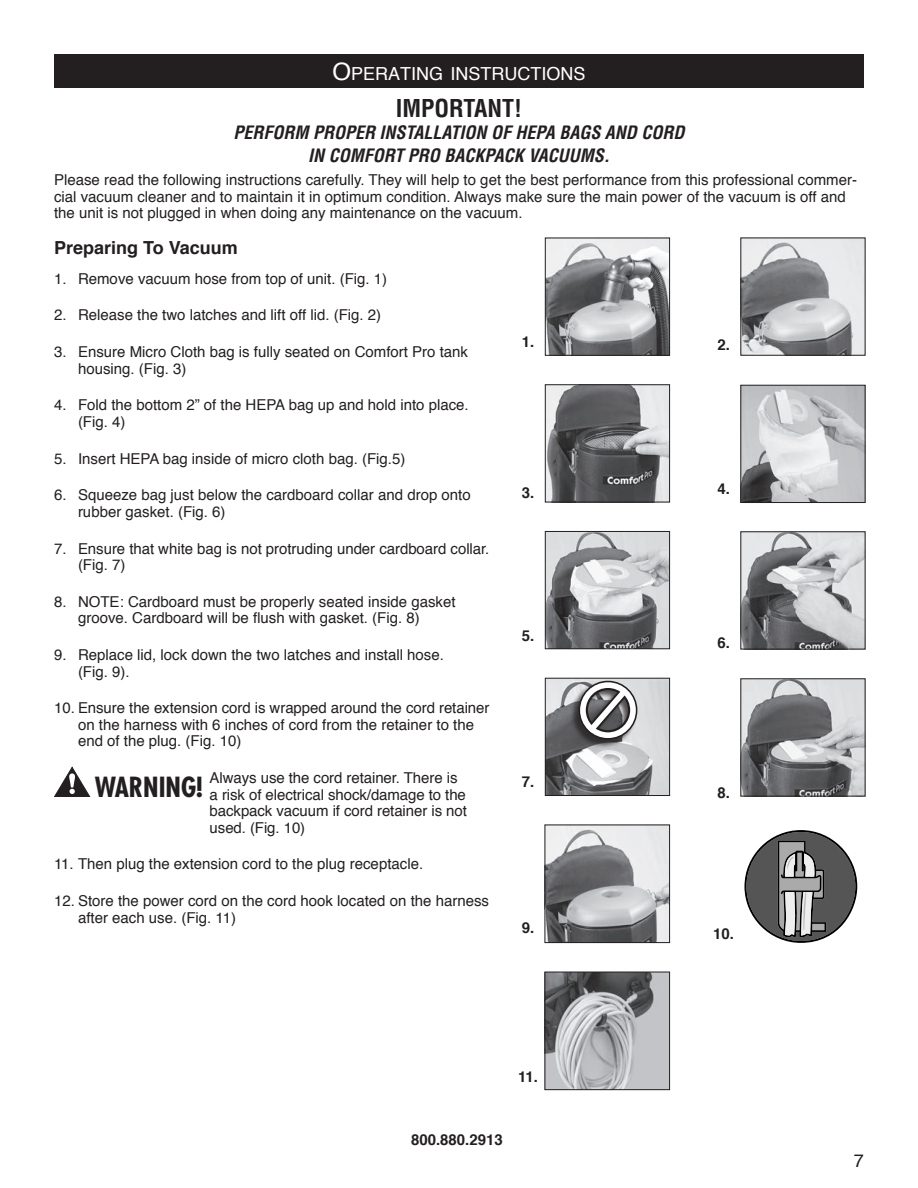
<style>
.page{position:relative;width:918px;height:1188px;background:#fff}
.page>*{position:absolute;margin:0;border:0;box-sizing:border-box;transform-origin:0 0}
.t1{font:700 condensed 27px "Futura";color:#231f20}
.t2{font:700 condensed 24px "Helvetica";color:#231f20}
.t3{font:italic 700 condensed 18px/22.5px "Helvetica";color:#231f20;text-align:center}
.t4{font:18px "Helvetica";color:#fff}
.t5{font:700 18px "Helvetica";color:#231f20}
.t6{font:18px "Helvetica";color:#231f20}
.t7{font:15px/16.5px "Helvetica";color:#231f20}
.t8{font:700 15px "Helvetica";color:#231f20}
.s1{font-size:24px}
</style>
<div class="page">
<div style="left:54px;top:54px;width:810px;height:34px;background:#231f20"></div>
<svg style="left:54px;top:767px;width:36px;height:30px"></svg>
<img style="left:547px;top:240px;width:121px;height:114px">
<div style="left:545px;top:238px;width:125px;height:118px;border:1px solid #231f20"></div>
<img style="left:742px;top:240px;width:121px;height:114px">
<div style="left:740px;top:238px;width:125px;height:118px;border:1px solid #231f20"></div>
<img style="left:547px;top:386px;width:121px;height:114px">
<div style="left:545px;top:384px;width:125px;height:118px;border:1px solid #231f20"></div>
<img style="left:547px;top:533px;width:121px;height:114px">
<div style="left:545px;top:531px;width:125px;height:118px;border:1px solid #231f20"></div>
<img style="left:547px;top:680px;width:121px;height:114px">
<div style="left:545px;top:678px;width:125px;height:118px;border:1px solid #231f20"></div>
<img style="left:742px;top:533px;width:121px;height:114px">
<div style="left:740px;top:531px;width:125px;height:118px;border:1px solid #231f20"></div>
<img style="left:742px;top:680px;width:121px;height:114px">
<div style="left:740px;top:678px;width:125px;height:118px;border:1px solid #231f20"></div>
<img style="left:742px;top:387px;width:121px;height:114px">
<div style="left:740px;top:385px;width:125px;height:118px;border:1px solid #231f20"></div>
<svg style="left:744px;top:830px;width:113px;height:113px"></svg>
<img style="left:547px;top:827px;width:121px;height:114px">
<div style="left:545px;top:825px;width:125px;height:118px;border:1px solid #231f20"></div>
<img style="left:547px;top:974px;width:121px;height:114px">
<div style="left:545px;top:972px;width:125px;height:118px;border:1px solid #231f20"></div>
<div style="left:569px;top:681px;width:68px;height:68px;background:#231f20;opacity:.75"></div>
<svg style="left:577px;top:677px;width:61px;height:67px"></svg>
<p class="t4" style="left:332px;top:60px;width:253px"><span class="s1">O</span>PERATI NG I NSTRUCTIONS</p>
<h2 class="t2" style="left:396px;top:94px;width:128px">IMPORTANT!</h2>
<p class="t3" style="left:234px;top:121px;width:452px">PERFORM PROPER INSTALLATION OF HEPA BAGS AND CORD<br>IN COMFORT PRO BACKPACK VACUUMS.</p>
<p class="t7" style="left:54px;top:172px;width:805px">Please read the following instructions carefully. They will help to get the best performance from this professional commer&shy;cial vacuum cleaner and to maintain it in optimum condition. Always make sure the main power of the vacuum is off and the unit is not plugged in when doing any maintenance on the vacuum.</p>
<p class="t5" style="left:54px;top:233px;width:185px">Preparing To Vacuum</p>
<p class="t7" style="left:54px;top:270px;width:335px">1. Remove vacuum hose from top of unit. (Fig. 1)</p>
<p class="t7" style="left:54px;top:307px;width:329px">2. Release the two latches and lift off lid. (Fig. 2)</p>
<p class="t7" style="left:78px;top:344px;width:392px;text-indent:-24px">3. Ensure Micro Cloth bag is fully seated on Comfort Pro tank housing. (Fig. 3)</p>
<p class="t7" style="left:78px;top:397px;width:392px;text-indent:-24px">4. Fold the bottom 2” of the HEPA bag up and hold into place. (Fig. 4)</p>
<p class="t7" style="left:54px;top:450px;width:353px">5. Insert HEPA bag inside of micro cloth bag. (Fig.5)</p>
<p class="t7" style="left:78px;top:487px;width:394px;text-indent:-24px">6. Squeeze bag just below the cardboard collar and drop onto rubber gasket. (Fig. 6)</p>
<p class="t7" style="left:78px;top:540px;width:413px;text-indent:-24px">7. Ensure that white bag is not protruding under cardboard collar. (Fig. 7)</p>
<p class="t7" style="left:78px;top:594px;width:379px;text-indent:-24px">8. NOTE: Cardboard must be properly seated inside gasket groove. Cardboard will be flush with gasket. (Fig. 8)</p>
<p class="t7" style="left:78px;top:647px;width:367px;text-indent:-24px">9. Replace lid, lock down the two latches and install hose. (Fig. 9).</p>
<p class="t7" style="left:78px;top:700px;width:413px;text-indent:-24px">10. Ensure the extension cord is wrapped around the cord retainer on the harness with 6 inches of cord from the retainer to the end of the plug. (Fig. 10)</p>
<p class="t7" style="left:210px;top:770px;width:259px">Always use the cord retainer. There is a risk of electrical shock/damage to the backpack vacuum if cord retainer is not used. (Fig. 10)</p>
<p class="t7" style="left:54px;top:856px;width:371px">11. Then plug the extension cord to the plug receptacle.</p>
<p class="t7" style="left:78px;top:893px;width:413px;text-indent:-24px">12. Store the power cord on the cord hook located on the harness after each use. (Fig. 11)</p>
<p class="t8" style="left:522px;top:330px;width:14px">1.</p>
<p class="t8" style="left:717px;top:333px;width:14px">2.</p>
<p class="t8" style="left:717px;top:476px;width:14px">4.</p>
<p class="t8" style="left:522px;top:480px;width:14px">3.</p>
<p class="t8" style="left:522px;top:623px;width:14px">5.</p>
<p class="t8" style="left:717px;top:631px;width:14px">6.</p>
<h1 class="t1" style="left:95px;top:769px;width:110px">WARNING!</h1>
<p class="t8" style="left:522px;top:769px;width:14px">7.</p>
<p class="t8" style="left:717px;top:781px;width:14px">8.</p>
<p class="t8" style="left:522px;top:916px;width:14px">9.</p>
<p class="t8" style="left:713px;top:922px;width:22px">10.</p>
<p class="t8" style="left:518px;top:1065px;width:22px">11.</p>
<p class="t8" style="left:411px;top:1128px;width:93px">800.880.2913</p>
<p class="t6" style="left:854px;top:1147px;width:12px">7</p>
</div>
